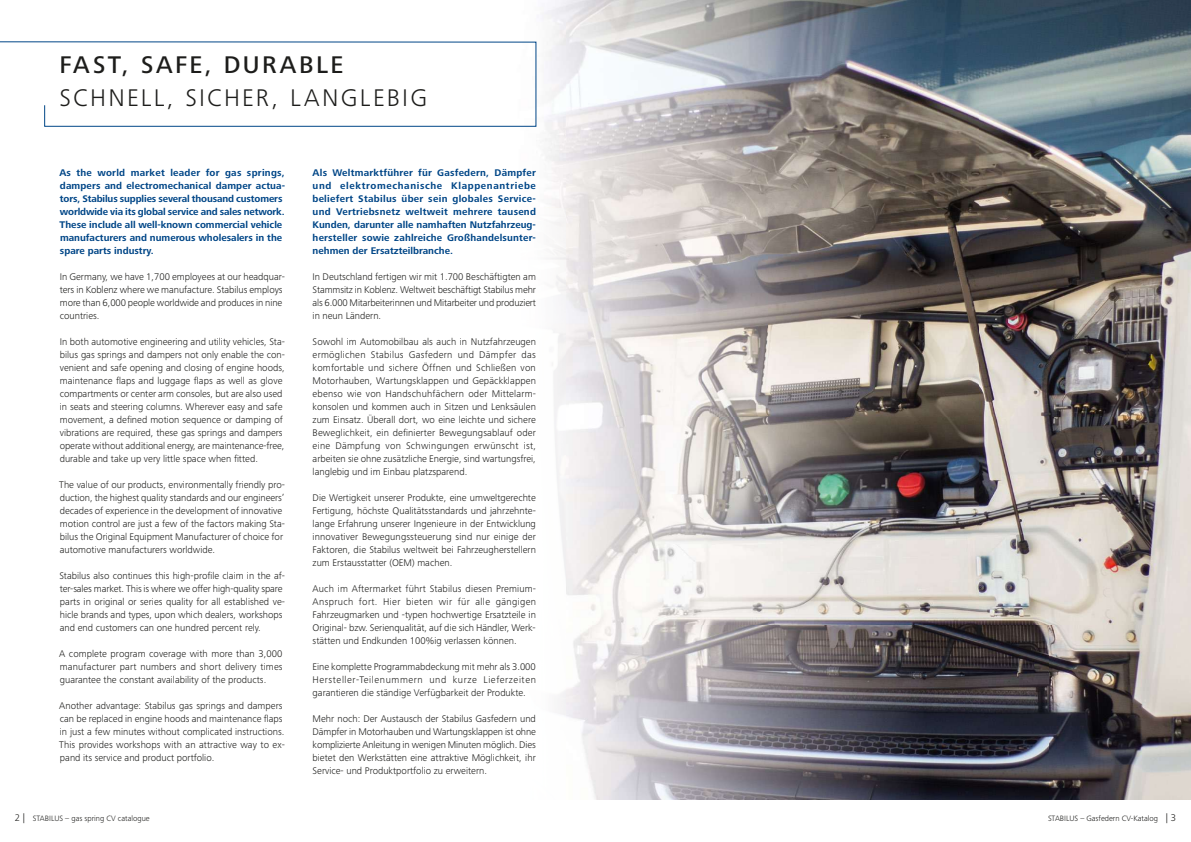
<style>
.page{position:relative;width:1191px;height:842px;background:#fff}
.page>*{position:absolute;margin:0;border:0;box-sizing:border-box;transform-origin:0 0}
.t1{font:300 25px "Frutiger Next Pro";letter-spacing:.09em;color:#1d1d1b}
.t2{font:500 25px "Frutiger Next Pro";letter-spacing:.095em;color:#1d1d1b}
.t3{font:300 10px/13px "Frutiger Next Pro";color:#1d1d1b;text-align:justify}
.t4{font:700 10px/13px "Frutiger Next Pro";color:#004687}
.t5{font:300 8px "Frutiger Next Pro";color:#1d1d1b}
.s1{font-size:10px}
</style>
<div class="page">
<img style="left:542px;top:0;width:649px;height:800px">
<svg style="left:0;top:41px;width:537px;height:86px"></svg>
<h1 class="t2" style="left:60px;top:51px;width:285px">FAST, SAFE, DURABLE</h1>
<h1 class="t1" style="left:60px;top:83px;width:369px">SCHNELL, SICHER, LANGLEBIG</h1>
<p class="t4" style="left:59px;top:166px;width:227px">As the world market leader for gas springs, dampers and electromechanical damper actua&shy;tors, Stabilus supplies several thousand customers worldwide via its global service and sales network.<br>These include all well-known commercial vehicle manufacturers and numerous wholesalers in the spare parts industry.</p>
<p class="t3" style="left:60px;top:270px;width:227px;text-align:left">In Germany, we have 1,700 employees at our headquar&shy;ters in Koblenz where we manufacture. Stabilus employs more than 6,000 people worldwide and produces in nine countries.</p>
<p class="t3" style="left:60px;top:335px;width:227px;text-align:left">In both automotive engineering and utility vehicles, Sta&shy;bilus gas springs and dampers not only enable the con&shy;venient and safe opening and closing of engine hoods, maintenance flaps and luggage flaps as well as glove compartments or center arm consoles, but are also used in seats and steering columns. Wherever easy and safe movement, a defined motion sequence or damping of vibrations are required, these gas springs and dampers operate without additional energy, are maintenance-free, durable and take up very little space when fitted.</p>
<p class="t3" style="left:59px;top:478px;width:227px;text-align:left">The value of our products, environmentally friendly pro&shy;duction, the highest quality standards and our engineers’ decades of experience in the development of innovative motion control are just a few of the factors making Sta&shy;bilus the Original Equipment Manufacturer of choice for automotive manufacturers worldwide.</p>
<p class="t3" style="left:59px;top:569px;width:227px;text-align:left">Stabilus also continues this high-profile claim in the af&shy;ter-sales market. This is where we offer high-quality spare parts in original or series quality for all established ve&shy;hicle brands and types, upon which dealers, workshops and end customers can one hundred percent rely.</p>
<p class="t3" style="left:59px;top:647px;width:225px">A complete program coverage with more than 3,000 manufacturer part numbers and short delivery times guarantee the constant availability of the products.</p>
<p class="t3" style="left:59px;top:699px;width:227px;text-align:left">Another advantage: Stabilus gas springs and dampers can be replaced in engine hoods and maintenance flaps in just a few minutes without complicated instructions.<br>This provides workshops with an attractive way to ex&shy;pand its service and product portfolio.</p>
<p class="t4" style="left:313px;top:166px;width:225px;text-align:justify">Als Weltmarktführer für Gasfedern, Dämpfer und elektromechanische Klappenantriebe beliefert Stabilus über sein globales Service&shy;und Vertriebsnetz weltweit mehrere tausend Kunden, darunter alle namhaften Nutzfahrzeug&shy;hersteller sowie zahlreiche Großhandelsunter&shy;nehmen der Ersatzteilbranche.</p>
<p class="t3" style="left:313px;top:270px;width:225px">In Deutschland fertigen wir mit 1.700 Beschäftigten am Stammsitz in Koblenz. Weltweit beschäftigt Stabilus mehr als 6.000 Mitarbeiterinnen und Mitarbeiter und produziert in neun Ländern.</p>
<p class="t3" style="left:313px;top:335px;width:225px">Sowohl im Automobilbau als auch in Nutzfahrzeugen ermöglichen Stabilus Gasfedern und Dämpfer das komfortable und sichere Öffnen und Schließen von Motorhauben, Wartungsklappen und Gepäckklappen ebenso wie von Handschuhfächern oder Mittelarm&shy;konsolen und kommen auch in Sitzen und Lenksäulen zum Einsatz. Überall dort, wo eine leichte und sichere Beweglichkeit, ein definierter Bewegungsablauf oder eine Dämpfung von Schwingungen erwünscht ist, arbeiten sie ohne zusätzliche Energie, sind wartungsfrei, langlebig und im Einbau platzsparend.</p>
<p class="t3" style="left:313px;top:491px;width:225px">Die Wertigkeit unserer Produkte, eine umweltgerechte Fertigung, höchste Qualitätsstandards und jahrzehnte&shy;lange Erfahrung unserer Ingenieure in der Entwicklung innovativer Bewegungssteuerung sind nur einige der Faktoren, die Stabilus weltweit bei Fahrzeugherstellern zum Erstausstatter (OEM) machen.</p>
<p class="t3" style="left:313px;top:582px;width:225px">Auch im Aftermarket führt Stabilus diesen Premium-Anspruch fort. Hier bieten wir für alle gängigen Fahrzeugmarken und -typen hochwertige Ersatzteile in Original- bzw. Serienqualität, auf die sich Händler, Werk&shy;stätten und Endkunden 100%ig verlassen können.</p>
<p class="t3" style="left:313px;top:660px;width:225px">Eine komplette Programmabdeckung mit mehr als 3.000<br>Hersteller-Teilenummern und kurze Lieferzeiten garantieren die ständige Verfügbarkeit der Produkte.</p>
<p class="t3" style="left:313px;top:712px;width:225px">Mehr noch: Der Austausch der Stabilus Gasfedern und Dämpfer in Motorhauben und Wartungsklappen ist ohne komplizierte Anleitung in wenigen Minuten möglich. Dies bietet den Werkstätten eine attraktive Möglichkeit, ihr Service- und Produktportfolio zu erweitern.</p>
<p class="t5" style="left:15px;top:814px;width:136px"><span class="s1">2 |</span> STABILUS – gas spring CV catalogue</p>
<p class="t5" style="left:1048px;top:814px;width:130px">STABILUS – Gasfedern CV-Katalog <span class="s1">| 3</span></p>
</div>
